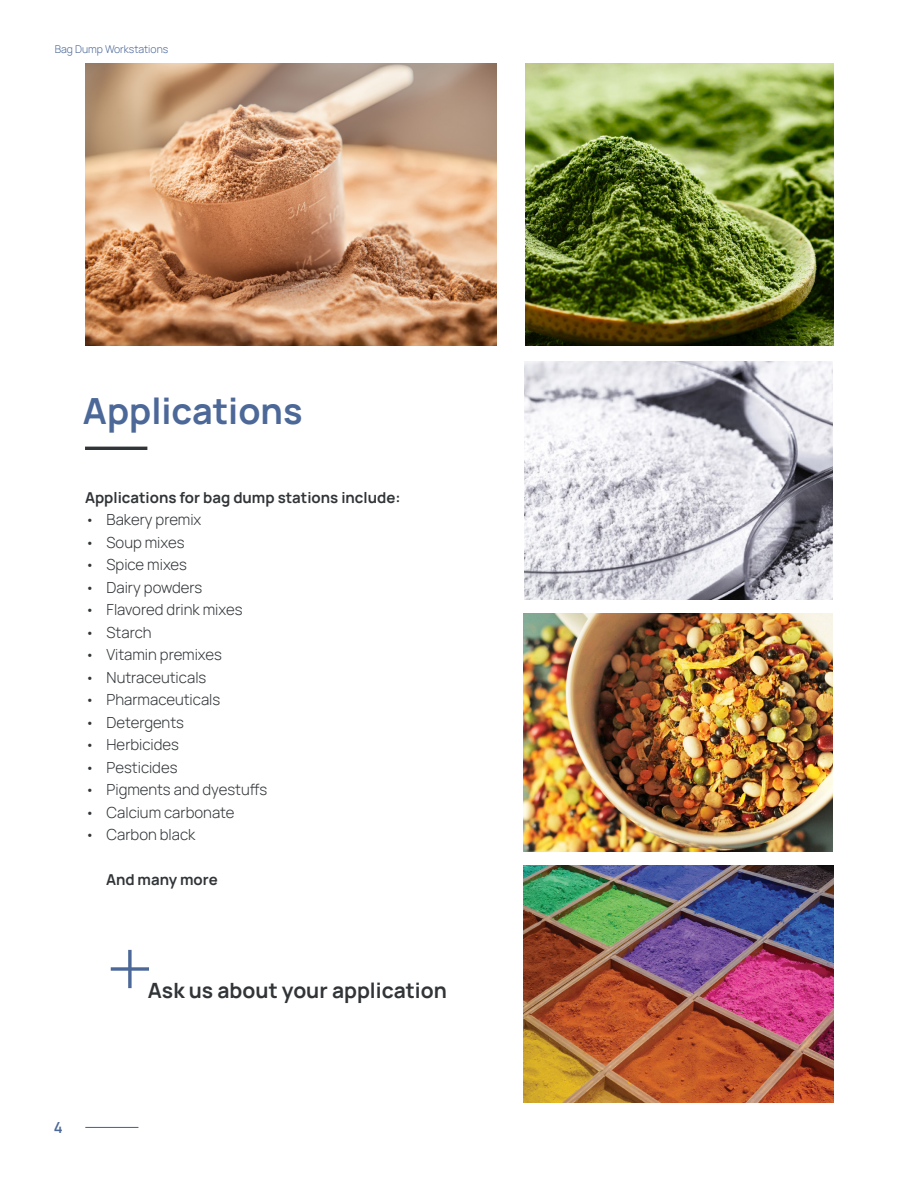
<style>
.page{position:relative;width:918px;height:1188px;background:#fff}
.page>*{position:absolute;margin:0;border:0;box-sizing:border-box;transform-origin:0 0}
.Ü1_-_Hauptüberschrift{font:700 36px "Manrope";color:#4c6898}
.Ü2_-_Zwischenüberschrift{font:700 21px "Manrope";color:#313538}
.Fließtext{font:300 15px "Manrope";color:#313538}
.Fließtext-2{font:700 15px "Manrope";color:#313538}
.Ü3_-_Unterüberschrift{font:700 15px "Manrope";letter-spacing:-.005em;color:#313538}
.t1{font:600 15px "Manrope";color:#4c6898}
.t2{font:300 10.5px "Manrope";color:#4c6898}
</style>
<div class="page">
<hr style="left:85px;top:1127px;width:53px;height:1px;background:#4c6898">
<hr style="left:85px;top:447px;width:62px;height:3px;background:#313538">
<img style="left:85px;top:64px;width:411px;height:281px">
<img style="left:525px;top:64px;width:308px;height:281px">
<img style="left:524px;top:362px;width:309px;height:238px">
<img style="left:524px;top:865px;width:309px;height:238px">
<img style="left:523px;top:613px;width:310px;height:238px">
<svg style="left:111px;top:967px;width:38px;height:4px"></svg>
<svg style="left:128px;top:950px;width:4px;height:38px"></svg>
<p class="t2" style="left:55px;top:42px;width:115px">Bag Dump Workstations</p>
<p class="Ü1_-_Hauptüberschrift" style="left:83px;top:385px;width:221px">Applications</p>
<p class="Fließtext-2" style="left:85px;top:487px;width:317px">Applications for bag dump stations include:</p>
<p class="Fließtext" style="left:85px;top:509px;width:118px">• Bakery premix</p>
<p class="Fließtext" style="left:85px;top:531px;width:101px">• Soup mixes</p>
<p class="Fließtext" style="left:85px;top:554px;width:103px">• Spice mixes</p>
<p class="Fließtext" style="left:85px;top:576px;width:119px">• Dairy powders</p>
<p class="Fließtext" style="left:85px;top:599px;width:159px">• Flavored drink mixes</p>
<p class="Fließtext" style="left:85px;top:621px;width:68px">• Starch</p>
<p class="Fließtext" style="left:85px;top:644px;width:138px">• Vitamin premixes</p>
<p class="Fließtext" style="left:85px;top:666px;width:123px">• Nutraceuticals</p>
<p class="Fließtext" style="left:85px;top:689px;width:137px">• Pharmaceuticals</p>
<p class="Fließtext" style="left:85px;top:711px;width:100px">• Detergents</p>
<p class="Fließtext" style="left:85px;top:734px;width:96px">• Herbicides</p>
<p class="Fließtext" style="left:85px;top:756px;width:94px">• Pesticides</p>
<p class="Fließtext" style="left:85px;top:779px;width:184px">• Pigments and dyestuffs</p>
<p class="Fließtext" style="left:85px;top:801px;width:151px">• Calcium carbonate</p>
<p class="Fließtext" style="left:85px;top:824px;width:112px">• Carbon black</p>
<p class="Ü3_-_Unterüberschrift" style="left:106px;top:869px;width:113px">And many more</p>
<p class="t1" style="left:54px;top:1115px;width:11px">4</p>
<p class="Ü2_-_Zwischenüberschrift" style="left:148px;top:975px;width:300px">Ask us about your application</p>
</div>
